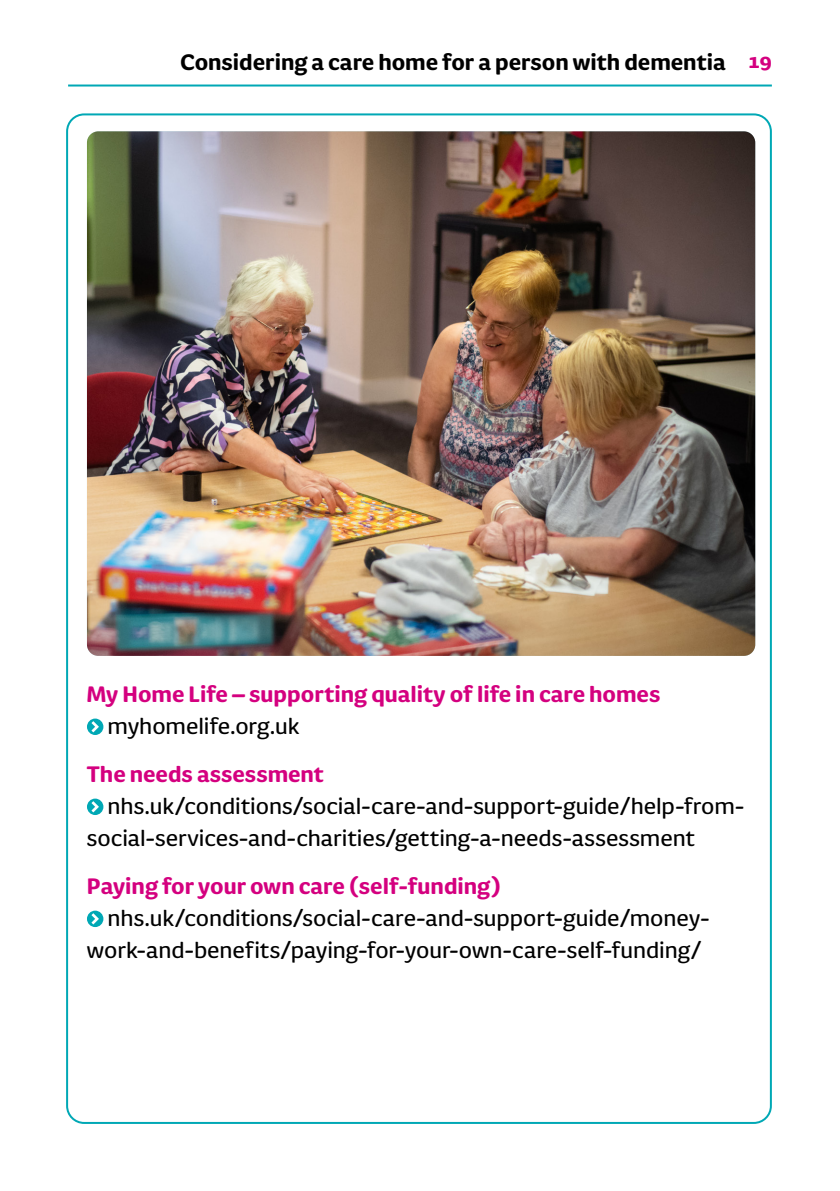
<style>
.page{position:relative;width:840px;height:1191px;background:#fff}
.page>*{position:absolute;margin:0;border:0;box-sizing:border-box;transform-origin:0 0}
._13_16_body{font:26px/32px "FS Pimlico";color:#000}
.SOS_bold{font:700 26px "FS Pimlico";color:#d4007f}
.t1{font:700 26px "FS Pimlico";color:#000}
.s1{font-size:24px;color:#d4007f}
</style>
<div class="page">
<hr style="left:68px;top:84px;width:703px;height:2px;background:#00a8b5">
<svg style="left:87px;top:718px;width:16px;height:17px"></svg>
<svg style="left:87px;top:798px;width:16px;height:17px"></svg>
<svg style="left:87px;top:910px;width:16px;height:17px"></svg>
<img style="left:87px;top:131px;width:667px;height:525px">
<p class="t1" style="left:180px;top:42px;width:592px">Considering a care home for a person with dementia <span class="s1">19</span></p>
<p class="SOS_bold" style="left:87px;top:674px;width:574px">My Home Life – supporting quality of life in care homes</p>
<p class="_13_16_body" style="left:107px;top:709px;width:193px">myhomelife.org.uk</p>
<p class="SOS_bold" style="left:87px;top:754px;width:238px">The needs assessment</p>
<p class="_13_16_body" style="left:87px;top:789px;width:658px;text-indent:21px">nhs.uk/conditions/social-care-and-support-guide/help-from&shy;social-services-and-charities/getting-a-needs-assessment</p>
<p class="SOS_bold" style="left:87px;top:866px;width:415px">Paying for your own care (self-funding)</p>
<p class="_13_16_body" style="left:87px;top:901px;width:623px;text-align:right">nhs.uk/conditions/social-care-and-support-guide/money&shy;work-and-benefits/paying-for-your-own-care-self-funding/</p>
</div>
